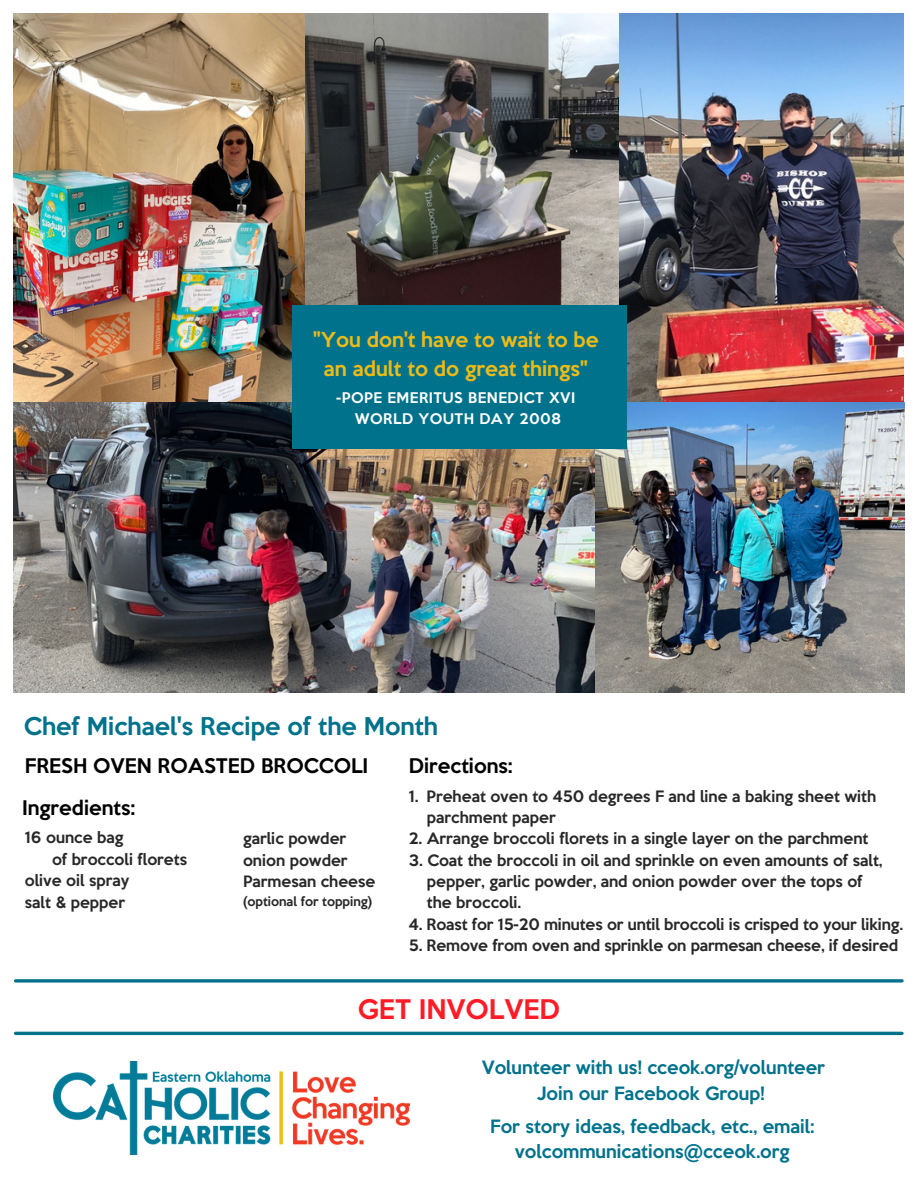
<style>
.page{position:relative;width:918px;height:1188px;background:#fff}
.page>*{position:absolute;margin:0;border:0;box-sizing:border-box;transform-origin:0 0}
.t1{font:27.45px "Keep Calm Med";color:#ff1c27}
.t2{font:24.9px "Keep Calm Med";color:#00728b}
.t3{font:20.85px/29.2px "Keep Calm Med";color:#ecbb19;text-align:center}
.t4{font:20.55px "Keep Calm Med";color:#000}
.t5{font:18.6px "Keep Calm Med";color:#00728b}
.t6{font:16.05px "Keep Calm Med";color:#282828}
.t7{font:14.85px "Keep Calm Med";letter-spacing:.03em;color:#fff}
.t8{font:13.05px "Keep Calm Med";color:#282828}
.s1{color:#fff}
</style>
<div class="page">
<img style="left:618px;top:13px;width:286px;height:390px">
<img style="left:304px;top:13px;width:314px;height:292px">
<img style="left:14px;top:13px;width:290px;height:390px">
<img style="left:14px;top:403px;width:891px;height:290px">
<hr style="left:16px;top:1032px;width:886px;height:3px;background:#00728b">
<svg style="left:16px;top:979px;width:886px;height:4px"></svg>
<img style="left:54px;top:1062px;width:355px;height:93px">
<div style="left:292px;top:305px;width:334px;height:144px;background:#00728b"></div>
<p class="t3" style="left:313px;top:324px;width:287px">"You don't have to wait to be an adult to do great things"</p>
<p class="t7" style="left:336px;top:387px;width:240px">-POPE EMERITUS BENEDICT XVI</p>
<p class="t7" style="left:355px;top:407px;width:208px">WORLD YOUTH DAY 2008</p>
<p class="t2" style="left:24px;top:706px;width:416px">Chef Michael's Recipe of the Month</p>
<p class="t4" style="left:25px;top:750px;width:345px">FRESH OVEN ROASTED BROCCOLI</p>
<p class="t4" style="left:409px;top:750px;width:105px">Directions:</p>
<p class="t4" style="left:22px;top:792px;width:115px">Ingredients:</p>
<p class="t6" style="left:25px;top:825px;width:100px">16 ounce bag</p>
<p class="t6" style="left:52px;top:846px;width:137px">of broccoli florets</p>
<p class="t6" style="left:25px;top:868px;width:106px">olive oil spray</p>
<p class="t6" style="left:25px;top:889px;width:102px">salt &amp; pepper</p>
<p class="t6" style="left:243px;top:826px;width:105px">garlic powder</p>
<p class="t6" style="left:243px;top:847px;width:106px">onion powder</p>
<p class="t6" style="left:243px;top:869px;width:134px">Parmesan cheese</p>
<p class="t8" style="left:243px;top:891px;width:131px">(optional for topping)</p>
<p class="t6" style="left:409px;top:783px;width:469px">1.<span class="s1">_</span>Preheat oven to 450 degrees F and line a baking sheet with</p>
<p class="t6" style="left:409px;top:826px;width:461px">2. Arrange broccoli florets in a single layer on the parchment</p>
<p class="t6" style="left:409px;top:847px;width:475px">3. Coat the broccoli in oil and sprinkle on even amounts of salt,</p>
<p class="t6" style="left:427px;top:869px;width:437px">pepper, garlic powder, and onion powder over the tops of</p>
<p class="t6" style="left:427px;top:890px;width:96px">the broccoli.</p>
<p class="t6" style="left:409px;top:911px;width:496px">4. Roast for 15-20 minutes or until broccoli is crisped to your liking.</p>
<p class="t6" style="left:409px;top:933px;width:491px">5. Remove from oven and sprinkle on parmesan cheese, if desired</p>
<p class="t6" style="left:427px;top:805px;width:130px">parchment paper</p>
<p class="t1" style="left:358px;top:988px;width:204px">GET INVOLVED</p>
<p class="t5" style="left:482px;top:1053px;width:345px">Volunteer with us! cceok.org/volunteer</p>
<p class="t5" style="left:537px;top:1078px;width:229px">Join our Facebook Group!</p>
<p class="t5" style="left:490px;top:1112px;width:326px">For story ideas, feedback, etc., email:</p>
<p class="t5" style="left:515px;top:1137px;width:276px">volcommunications@cceok.org</p>
</div>
